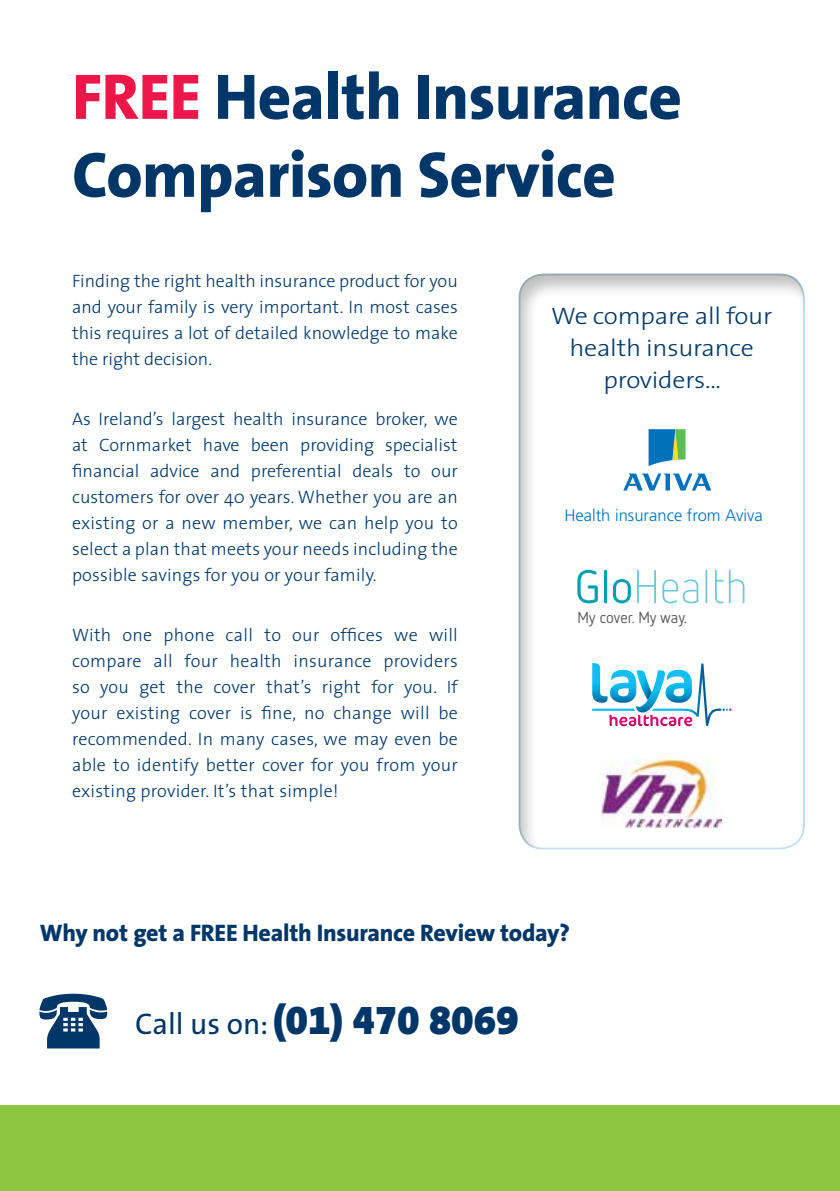
<style>
.page{position:relative;width:840px;height:1191px;background:#fff}
.page>*{position:absolute;margin:0;border:0;box-sizing:border-box;transform-origin:0 0}
.t1{font:800 65px/78px "The Sans";letter-spacing:-.01em;color:#003768}
.t2{font:40px "The Sans Black Expert";letter-spacing:.01em;color:#003768}
.t3{font:300 24px/32.2px "The Sans";letter-spacing:-.01em;color:#003768;text-align:center;scale:1.09 1}
.t4{font:800 24px "The Sans";letter-spacing:-.01em;color:#003768}
.t5{font:300 18px/26px "The Sans";letter-spacing:.01em;color:#003768;text-align:justify}
.t6{font:300 16.6px "Frutiger";color:#0072bc}
.t7{font:15.8px "Netto OT";color:#58595b}
.s1{color:#ed1849}
.s2{font-family:"The Sans";font-size:30px}
</style>
<div class="page">
<div style="left:0;top:1106px;width:839px;height:85px;background:#8dc63f"></div>
<div style="left:515px;top:270px;width:290px;height:580px;background:#000;opacity:.25"></div>
<svg style="left:648px;top:429px;width:37px;height:37px"></svg>
<svg style="left:623px;top:473px;width:87px;height:17px"></svg>
<svg style="left:577px;top:570px;width:20px;height:33px"></svg>
<hr style="left:603px;top:570px;width:3px;height:33px;background:#00a0af;border-radius:2px">
<svg style="left:612px;top:579px;width:18px;height:24px"></svg>
<svg style="left:636px;top:570px;width:19px;height:33px"></svg>
<svg style="left:662px;top:579px;width:36px;height:24px"></svg>
<hr style="left:705px;top:570px;width:2px;height:33px;background:#71cad1">
<svg style="left:714px;top:570px;width:30px;height:33px"></svg>
<svg style="left:591px;top:663px;width:140px;height:63px"></svg>
<img style="left:601px;top:759px;width:120px;height:68px">
<h1 class="t1" style="left:72px;top:56px;width:611px"><span class="s1">FREE</span> Health Insurance<br>Comparison Service</h1>
<p class="t5" style="left:72px;top:267px;width:387px">Finding the right health insurance product for you and your family is very important. In most cases this requires a lot of detailed knowledge to make the right decision.</p>
<p class="t5" style="left:72px;top:405px;width:387px">As Ireland’s largest health insurance broker, we at Cornmarket have been providing specialist financial advice and preferential deals to our customers for over 40 years. Whether you are an existing or a new member, we can help you to select a plan that meets your needs including the possible savings for you or your family.</p>
<p class="t5" style="left:72px;top:621px;width:387px">With one phone call to our offices we will compare all four health insurance providers so you get the cover that’s right for you. If your existing cover is fine, no change will be recommended. In many cases, we may even be able to identify better cover for you from your existing provider. It’s that simple!</p>
<h3 class="t3" style="left:551px;top:299px;width:204px">We compare all four health insurance providers...</h3>
<p class="t6" style="left:564px;top:506px;width:200px">Health insurance from Aviva</p>
<p class="t7" style="left:577px;top:608px;width:111px">My cover. My way.</p>
<h3 class="t4" style="left:40px;top:913px;width:531px">Why not get a FREE Health Insurance Review today?</h3>
<h2 class="t2" style="left:135px;top:987px;width:384px"><span class="s2">Call us on:</span> (01) 470 8069</h2>
</div>
